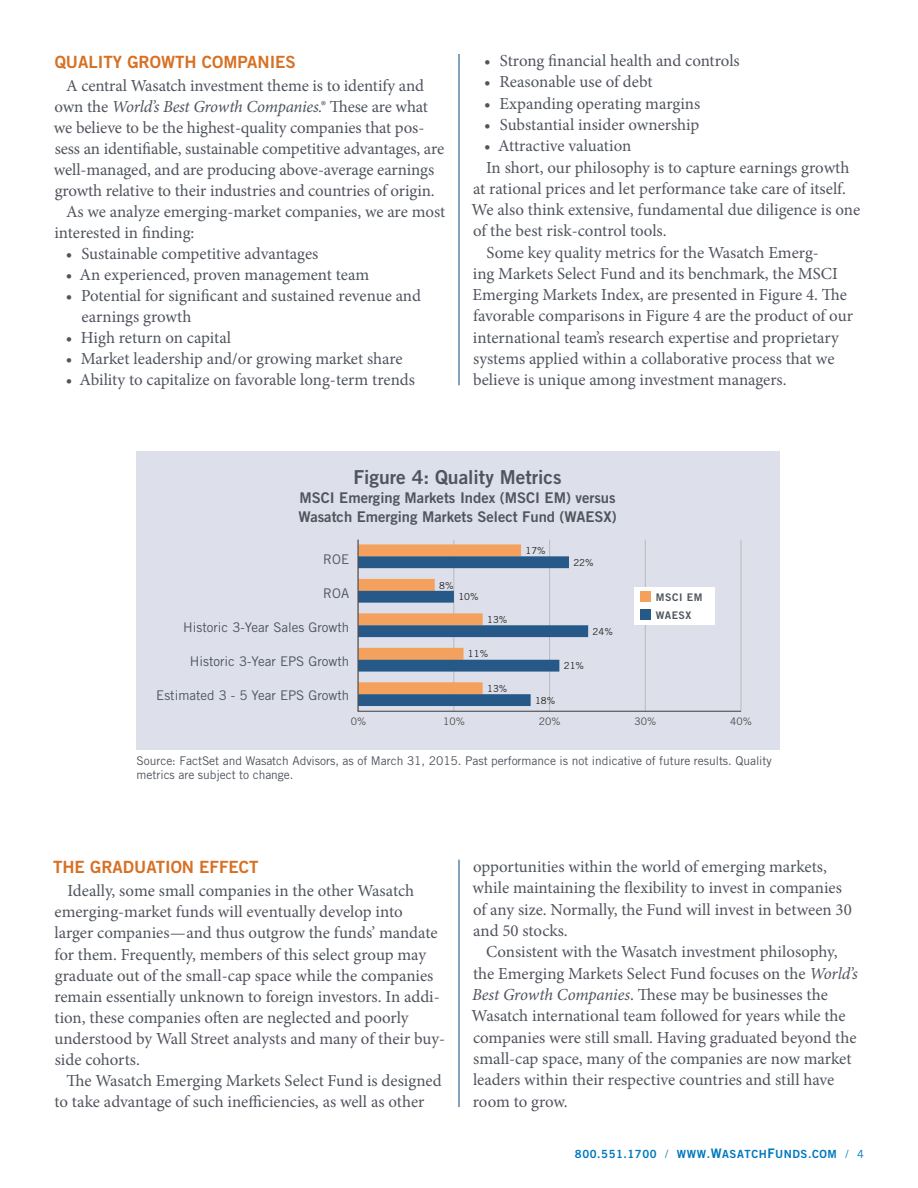
<style>
.page{position:relative;width:918px;height:1188px;background:#fff}
.page>*{position:absolute;margin:0;border:0;box-sizing:border-box;transform-origin:0 0}
.t1{font:19.2px "Trade Gothic Bold Two";color:#4f545d}
.t2{font:16.8px/21px "Minion Pro";letter-spacing:-.005em;color:#4f545d}
.t3{font:italic 16.8px "Minion Pro";letter-spacing:-.015em;color:#4f545d}
.t4{font:16.8px "Trade Gothic Bold Two";color:#d77023}
.t5{font:14.85px/19.2px "Trade Gothic Bold Two";color:#4f545d}
.t6{font:13.35px "Trade Gothic";color:#4f545d}
.t7{font:12px/14.4px "Trade Gothic";letter-spacing:-.005em;color:#4f545d}
.t8{font:11.25px "Trade Gothic Bold Two";letter-spacing:.05em;color:#0077bf}
.t9{font:10.5px/18px "Trade Gothic Bold Two";letter-spacing:.05em;color:#4f545d}
.t10{font:10.35px "Trade Gothic";color:#4b4c4d}
.t11{font:9.6px "Trade Gothic";color:#231f20}
.s1{font-style:normal}
.s2{font-style:italic}
.s3{font-family:"Trade Gothic"}
.s4{font-size:13.2px}
</style>
<div class="page">
<hr style="left:458px;top:54px;width:2px;height:331px;background:#265988">
<hr style="left:458px;top:860px;width:2px;height:247px;background:#265988">
<div style="left:137px;top:451px;width:643px;height:299px;background:#dde0ea"></div>
<svg style="left:357px;top:539px;width:385px;height:173px"></svg>
<p class="t4" style="left:55px;top:51px;width:243px">QUALITY GROWTH COMPANIES</p>
<p class="t2" style="left:66px;top:75px;width:359px">A central Wasatch investment theme is to identify and</p>
<p class="t3" style="left:55px;top:95px;width:375px"><span class="s1">own the</span> World’s Best Growth Companies.<span class="s1">® These are what</span></p>
<p class="t2" style="left:54px;top:117px;width:372px">we believe to be the highest-quality companies that pos-</p>
<p class="t2" style="left:55px;top:138px;width:391px">sess an identifiable, sustainable competitive advantages, are</p>
<p class="t2" style="left:54px;top:159px;width:382px">well-managed, and are producing above-average earnings</p>
<p class="t2" style="left:55px;top:180px;width:382px">growth relative to their industries and countries of origin.</p>
<p class="t2" style="left:66px;top:201px;width:381px">As we analyze emerging-market companies, we are most</p>
<p class="t2" style="left:54px;top:222px;width:142px">interested in finding:</p>
<p class="t2" style="left:66px;top:243px;width:254px">• Sustainable competitive advantages</p>
<p class="t2" style="left:66px;top:264px;width:305px">• An experienced, proven management team</p>
<p class="t2" style="left:82px;top:285px;width:341px;text-indent:-16px">• Potential for significant and sustained revenue and earnings growth</p>
<p class="t2" style="left:66px;top:327px;width:167px">• High return on capital</p>
<p class="t2" style="left:66px;top:348px;width:338px">• Market leadership and/or growing market share</p>
<p class="t2" style="left:66px;top:369px;width:351px">• Ability to capitalize on favorable long-term trends</p>
<p class="t2" style="left:484px;top:50px;width:257px">• Strong financial health and controls</p>
<p class="t2" style="left:484px;top:72px;width:170px">• Reasonable use of debt</p>
<p class="t2" style="left:484px;top:93px;width:217px">• Expanding operating margins</p>
<p class="t2" style="left:484px;top:114px;width:217px">• Substantial insider ownership</p>
<p class="t2" style="left:484px;top:135px;width:149px">• Attractive valuation</p>
<p class="t2" style="left:486px;top:157px;width:365px">In short, our philosophy is to capture earnings growth</p>
<p class="t2" style="left:473px;top:178px;width:374px">at rational prices and let performance take care of itself.</p>
<p class="t2" style="left:472px;top:199px;width:390px">We also think extensive, fundamental due diligence is one</p>
<p class="t2" style="left:473px;top:221px;width:195px">of the best risk-control tools.</p>
<p class="t2" style="left:486px;top:242px;width:334px">Some key quality metrics for the Wasatch Emerg-</p>
<p class="t2" style="left:473px;top:263px;width:366px">ing Markets Select Fund and its benchmark, the MSCI</p>
<p class="t2" style="left:473px;top:284px;width:376px">Emerging Markets Index, are presented in Figure 4. The</p>
<p class="t2" style="left:473px;top:306px;width:381px">favorable comparisons in Figure 4 are the product of our</p>
<p class="t2" style="left:473px;top:327px;width:368px">international team’s research expertise and proprietary</p>
<p class="t2" style="left:473px;top:348px;width:363px">systems applied within a collaborative process that we</p>
<p class="t2" style="left:473px;top:369px;width:315px">believe is unique among investment managers.</p>
<p class="t1" style="left:353px;top:465px;width:210px">Figure 4: Quality Metrics</p>
<p class="t5" style="left:299px;top:488px;width:320px">MSCI Emerging Markets Index (MSCI EM) versus<br>Wasatch Emerging Markets Select Fund (WAESX)</p>
<p class="t6" style="left:323px;top:551px;width:27px">ROE</p>
<p class="t6" style="left:323px;top:585px;width:27px">ROA</p>
<p class="t6" style="left:183px;top:619px;width:167px">Historic 3-Year Sales Growth</p>
<p class="t6" style="left:190px;top:653px;width:161px">Historic 3-Year EPS Growth</p>
<p class="t6" style="left:156px;top:687px;width:194px">Estimated 3 - 5 Year EPS Growth</p>
<p class="t11" style="left:439px;top:579px;width:16px">8%</p>
<p class="t11" style="left:458px;top:591px;width:22px">10%</p>
<p class="t11" style="left:487px;top:614px;width:22px">13%</p>
<p class="t11" style="left:468px;top:648px;width:22px">11%</p>
<p class="t11" style="left:487px;top:683px;width:22px">13%</p>
<p class="t11" style="left:525px;top:545px;width:22px">17%</p>
<p class="t11" style="left:573px;top:557px;width:22px">22%</p>
<p class="t11" style="left:593px;top:626px;width:22px">24%</p>
<p class="t11" style="left:564px;top:660px;width:22px">21%</p>
<p class="t11" style="left:535px;top:695px;width:22px">18%</p>
<p class="t9" style="left:656px;top:588px;width:48px">MSCI EM<br>WAESX</p>
<p class="t10" style="left:351px;top:715px;width:17px">0%</p>
<p class="t10" style="left:443px;top:715px;width:23px">10%</p>
<p class="t10" style="left:539px;top:715px;width:23px">20%</p>
<p class="t10" style="left:635px;top:715px;width:23px">30%</p>
<p class="t10" style="left:730px;top:715px;width:23px">40%</p>
<p class="t7" style="left:137px;top:753px;width:637px">Source: FactSet and Wasatch Advisors, as of March 31, 2015. Past performance is not indicative of future results. Quality metrics are subject to change.</p>
<p class="t4" style="left:53px;top:857px;width:207px">THE GRADUATION EFFECT</p>
<p class="t2" style="left:54px;top:881px;width:392px;text-indent:13px">Ideally, some small companies in the other Wasatch emerging-market funds will eventually develop into larger companies—and thus outgrow the funds’ mandate for them. Frequently, members of this select group may graduate out of the small-cap space while the companies remain essentially unknown to foreign investors. In addi&shy;tion, these companies often are neglected and poorly understood by Wall Street analysts and many of their buy&shy;side cohorts.</p>
<p class="t2" style="left:55px;top:1070px;width:389px;text-indent:12px">The Wasatch Emerging Markets Select Fund is designed to take advantage of such inefficiencies, as well as other</p>
<p class="t2" style="left:472px;top:856px;width:381px">opportunities within the world of emerging markets, while maintaining the flexibility to invest in companies of any size. Normally, the Fund will invest in between 30 and 50 stocks.</p>
<p class="t2" style="left:472px;top:941px;width:388px;text-indent:14px">Consistent with the Wasatch investment philosophy, the Emerging Markets Select Fund focuses on the <span class="s2">World’s Best Growth Companies</span>. These may be businesses the Wasatch international team followed for years while the companies were still small. Having graduated beyond the small-cap space, many of the companies are now market leaders within their respective countries and still have room to grow.</p>
<p class="t8" style="left:575px;top:1147px;width:291px">800.551.1700 <span class="s3">/</span> WWW.<span class="s4">W</span>ASATCH<span class="s4">F</span>UNDS.COM <span class="s3">/ 4</span></p>
</div>
